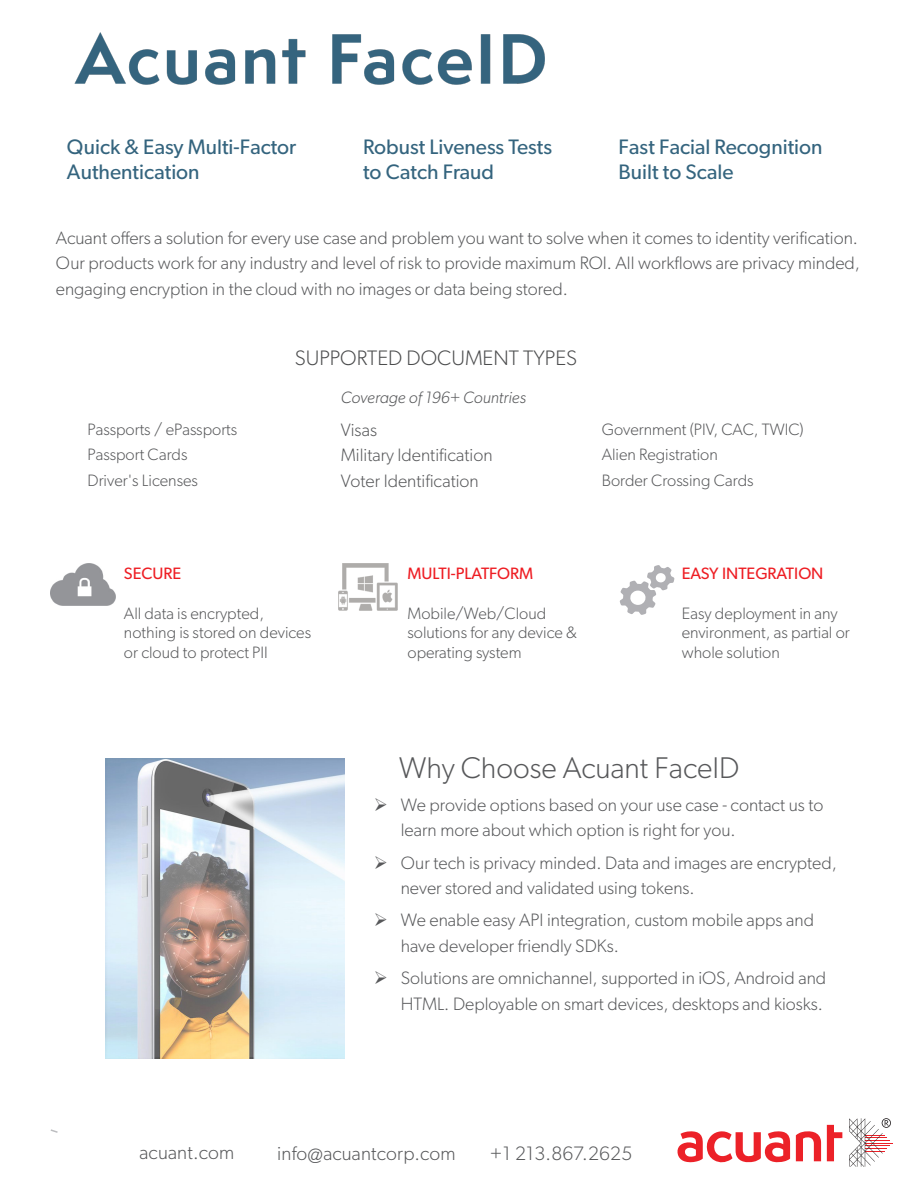
<style>
.page{position:relative;width:918px;height:1188px;background:#fff}
.page>*{position:absolute;margin:0;border:0;box-sizing:border-box;transform-origin:0 0}
.t1{font:300 30px "Gibson";color:#57585a}
.t2{font:21px/25.2px "Gibson";color:#34647e}
.t3{font:300 21px "Gibson";color:#4b4c4d}
.t4{font:300 19.5px "Gibson";letter-spacing:.01em;color:#57585a}
.t5{font:300 18px/25.5px "Gibson";color:#57585a}
.t6{font:300 16.5px/19.8px "Gibson";color:#57585a}
.t7{font:16.5px "Gibson";color:#ee1d23}
.t8{font:italic 300 16.5px "Gibson";color:#57585a}
</style>
<div class="page">
<img style="left:51px;top:564px;width:64px;height:41px">
<img style="left:339px;top:563px;width:59px;height:48px">
<svg style="left:620px;top:565px;width:54px;height:50px"></svg>
<img style="left:105px;top:759px;width:240px;height:300px">
<svg style="left:50px;top:1129px;width:8px;height:4px"></svg>
<svg style="left:796px;top:1131px;width:25px;height:30px"></svg>
<svg style="left:678px;top:1131px;width:112px;height:32px"></svg>
<svg style="left:827px;top:1125px;width:15px;height:36px"></svg>
<svg style="left:849px;top:1118px;width:43px;height:49px"></svg>
<img style="left:74px;top:32px;width:471px;height:53px">
<p class="t2" style="left:67px;top:134px;width:231px">Quick &amp; Easy Multi-Factor<br>Authentication</p>
<p class="t2" style="left:363px;top:134px;width:190px">Robust Liveness Tests to Catch Fraud</p>
<p class="t2" style="left:619px;top:134px;width:205px">Fast Facial Recognition<br>Built to Scale</p>
<p class="t5" style="left:56px;top:225px;width:806px;text-align:justify">Acuant offers a solution for every use case and problem you want to solve when it comes to identity verification.<br>Our products work for any industry and level of risk to provide maximum ROI. All workflows are privacy minded, engaging encryption in the cloud with no images or data being stored.</p>
<p class="t3" style="left:295px;top:345px;width:284px">SUPPORTED DOCUMENT TYPES</p>
<p class="t6" style="left:87px;top:419px;width:151px">Passports / ePassports</p>
<p class="t6" style="left:87px;top:444px;width:102px">Passport Cards</p>
<p class="t6" style="left:87px;top:470px;width:112px">Driver's Licenses</p>
<p class="t8" style="left:341px;top:387px;width:187px">Coverage of 196+ Countries</p>
<p class="t5" style="left:341px;top:417px;width:38px">Visas</p>
<p class="t5" style="left:341px;top:442px;width:153px">Military Identification</p>
<p class="t5" style="left:341px;top:468px;width:139px">Voter Identification</p>
<p class="t6" style="left:602px;top:419px;width:203px">Government (PIV, CAC, TWIC)</p>
<p class="t6" style="left:602px;top:444px;width:117px">Alien Registration</p>
<p class="t6" style="left:602px;top:470px;width:153px">Border Crossing Cards</p>
<p class="t7" style="left:124px;top:563px;width:59px">SECURE</p>
<p class="t6" style="left:124px;top:603px;width:189px">All data is encrypted, nothing is stored on devices or cloud to protect PII</p>
<p class="t7" style="left:408px;top:563px;width:127px">MULTI-PLATFORM</p>
<p class="t6" style="left:408px;top:603px;width:171px">Mobile/Web/Cloud solutions for any device &amp; operating system</p>
<p class="t7" style="left:682px;top:563px;width:143px">EASY INTEGRATION</p>
<p class="t6" style="left:682px;top:603px;width:170px">Easy deployment in any environment, as partial or whole solution</p>
<p class="t1" style="left:399px;top:749px;width:342px">Why Choose Acuant FaceID</p>
<p class="t5" style="left:401px;top:792px;width:424px">We provide options based on your use case - contact us to learn more about which option is right for you.</p>
<p class="t5" style="left:401px;top:850px;width:438px">Our tech is privacy minded. Data and images are encrypted, never stored and validated using tokens.</p>
<p class="t5" style="left:401px;top:907px;width:415px">We enable easy API integration, custom mobile apps and have developer friendly SDKs.</p>
<p class="t5" style="left:401px;top:965px;width:427px">Solutions are omnichannel, supported in iOS, Android and<br>HTML. Deployable on smart devices, desktops and kiosks.</p>
<p class="t4" style="left:140px;top:1141px;width:96px">acuant.com</p>
<p class="t4" style="left:277px;top:1142px;width:180px">info@acuantcorp.com</p>
<p class="t4" style="left:490px;top:1142px;width:144px">+1 213.867.2625</p>
</div>
